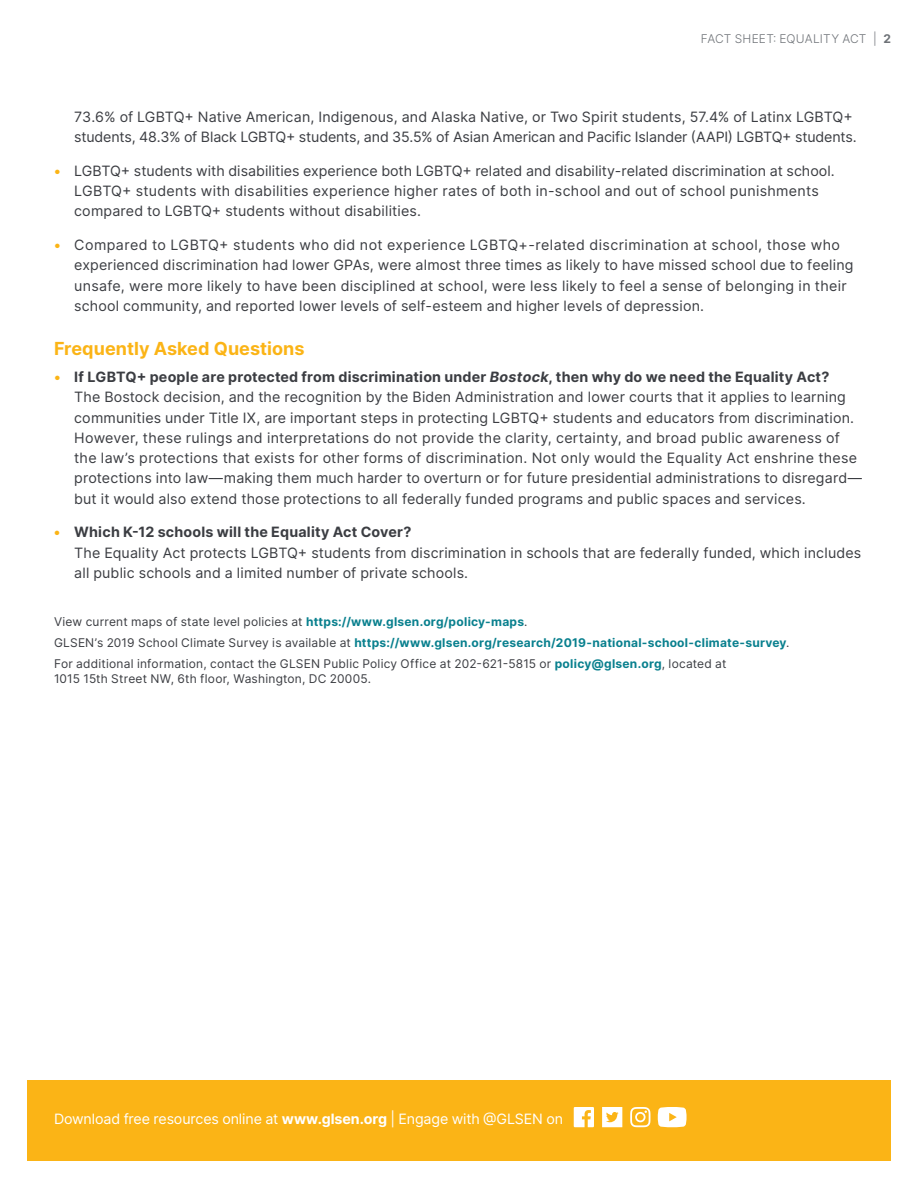
<style>
.page{position:relative;width:918px;height:1188px;background:#fff}
.page>*{position:absolute;margin:0;border:0;box-sizing:border-box;transform-origin:0 0}
.t1{font:700 18px "Inter";letter-spacing:.005em;color:#fbb416}
.t2{font:14.25px/20.2px "Inter";letter-spacing:.01em;color:#3b3d42}
.t3{font:14.25px "Inter";letter-spacing:-.01em;color:#fff}
.t4{font:12px/21.1px "Inter";letter-spacing:.015em;color:#3b3d42}
.t5{font:300 12px "Inter";letter-spacing:.01em;color:#6e7277}
.s1{font-weight:700}
.s2{font-weight:700;color:#fbb416}
.s3{font-weight:700;font-style:italic}
.s4{font-weight:700;color:#09808e}
</style>
<div class="page">
<div style="left:27px;top:1080px;width:864px;height:81px;background:#fbb416"></div>
<svg style="left:574px;top:1107px;width:20px;height:20px"></svg>
<svg style="left:630px;top:1107px;width:20px;height:20px"></svg>
<svg style="left:602px;top:1107px;width:20px;height:20px"></svg>
<svg style="left:658px;top:1107px;width:29px;height:20px"></svg>
<p class="t5" style="left:701px;top:30px;width:192px">FACT SHEET: EQUALITY ACT | <span class="s1">2</span></p>
<p class="t2" style="left:74px;top:106px;width:784px">73.6% of LGBTQ+ Native American, Indigenous, and Alaska Native, or Two Spirit students, 57.4% of Latinx LGBTQ+ students, 48.3% of Black LGBTQ+ students, and 35.5% of Asian American and Pacific Islander (AAPI) LGBTQ+ students.</p>
<p class="t2" style="left:74px;top:160px;width:762px;text-indent:-20px"><span class="s2">•</span> LGBTQ+ students with disabilities experience both LGBTQ+ related and disability-related discrimination at school.<br>LGBTQ+ students with disabilities experience higher rates of both in-school and out of school punishments compared to LGBTQ+ students without disabilities.</p>
<p class="t2" style="left:74px;top:234px;width:781px;text-indent:-20px"><span class="s2">•</span> Compared to LGBTQ+ students who did not experience LGBTQ+-related discrimination at school, those who experienced discrimination had lower GPAs, were almost three times as likely to have missed school due to feeling unsafe, were more likely to have been disciplined at school, were less likely to feel a sense of belonging in their school community, and reported lower levels of self-esteem and higher levels of depression.</p>
<p class="t1" style="left:54px;top:335px;width:252px">Frequently Asked Questions</p>
<p class="t2" style="left:74px;top:366px;width:789px;text-indent:-20px"><span class="s2">•</span> <span class="s1">If LGBTQ+ people are protected from discrimination under</span> <span class="s3">Bostock</span><span class="s1">, then why do we need the Equality Act?<br></span>The Bostock decision, and the recognition by the Biden Administration and lower courts that it applies to learning communities under Title IX, are important steps in protecting LGBTQ+ students and educators from discrimination.<br>However, these rulings and interpretations do not provide the clarity, certainty, and broad public awareness of the law’s protections that exists for other forms of discrimination. Not only would the Equality Act enshrine these protections into law—making them much harder to overturn or for future presidential administrations to disregard— but it would also extend those protections to all federally funded programs and public spaces and services.</p>
<p class="t2" style="left:74px;top:522px;width:789px;text-indent:-20px"><span class="s2">•</span> <span class="s1">Which K-12 schools will the Equality Act Cover?<br></span>The Equality Act protects LGBTQ+ students from discrimination in schools that are federally funded, which includes all public schools and a limited number of private schools.</p>
<p class="t4" style="left:54px;top:611px;width:737px">View current maps of state level policies at <span class="s4">https://www.glsen.org/policy-maps</span>.<br>GLSEN’s 2019 School Climate Survey is available at <span class="s4">https://www.glsen.org/research/2019-national-school-climate-survey</span>.<br>For additional information, contact the GLSEN Public Policy Office at 202-621-5815 or <span class="s4">policy@glsen.org</span>, located at</p>
<p class="t4" style="left:54px;top:667px;width:319px">1015 15th Street NW, 6th floor, Washington, DC 20005.</p>
<p class="t3" style="left:54px;top:1108px;width:511px">Download free resources online at <span class="s1">www.glsen.org</span> | Engage with @GLSEN on</p>
</div>
